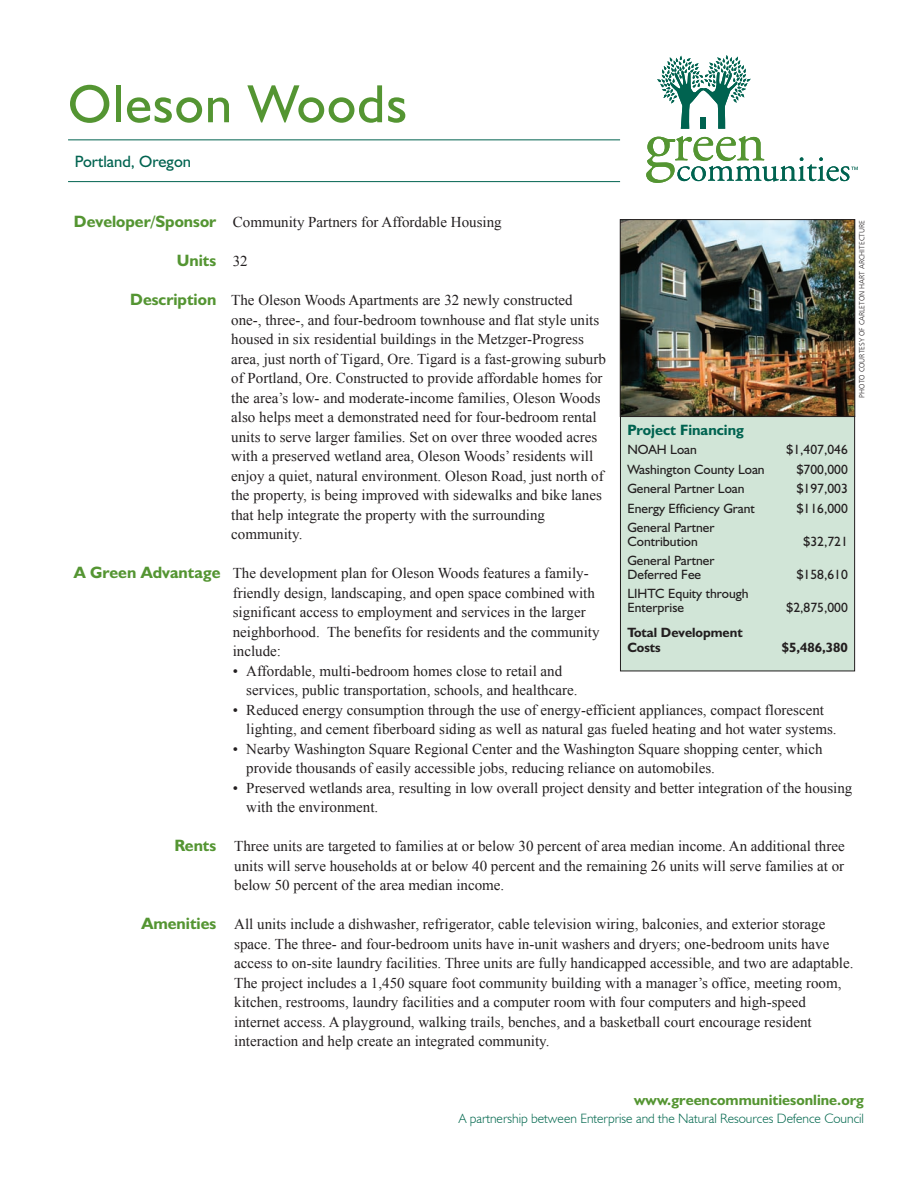
<style>
.page{position:relative;width:918px;height:1188px;background:#fff}
.page>*{position:absolute;margin:0;border:0;box-sizing:border-box;transform-origin:0 0}
.t1{font:54px "Humanist 521 BT";letter-spacing:.025em;color:#549532}
.t2{font:16.5px "Humanist 521 BT";color:#006350}
.t3{font:700 16.5px "Humanist 521 BT";color:#549532}
.t4{font:15px/19.5px "Times New Roman";color:#231f20}
.t5{font:700 15px "Humanist 521 BT";color:#549532}
.t6{font:700 15px "Humanist 521 BT";color:#006350}
.t7{font:13.5px "Humanist 521 BT";color:#231f20}
.t8{font:300 13.5px "Humanist 521 BT";color:#01674d}
.t9{font:700 13.5px "Humanist 521 BT";color:#231f20}
.t10{font:7.5px "Humanist 777 BT Light B";color:#231f20}
.s1{font-family:"Humanist 521 BT";font-weight:700;font-size:16.5px;color:#549532}
.s2{font-family:"Times New Roman";font-weight:400;font-size:15px;color:#231f20}
</style>
<div class="page">
<svg style="left:657px;top:55px;width:94px;height:74px"></svg>
<div style="left:700px;top:117px;width:6px;height:12px;background:#006350"></div>
<svg style="left:646px;top:136px;width:212px;height:47px"></svg>
<hr style="left:68px;top:139px;width:552px;height:1px;background:#006350">
<hr style="left:68px;top:181px;width:552px;height:1px;background:#006350">
<div style="left:621px;top:416px;width:234px;height:255px;background:#d1e5d7"></div>
<div style="left:620px;top:416px;width:235px;height:255px;border:1px solid #231f20"></div>
<img style="left:622px;top:221px;width:231px;height:194px">
<div style="left:620px;top:219px;width:235px;height:198px;border:1px solid #231f20"></div>
<p class="t1" style="left:68px;top:71px;width:340px">Oleson Woods</p>
<p class="t2" style="left:75px;top:151px;width:118px">Portland, Oregon</p>
<p class="t4" style="left:74px;top:212px;width:429px"><span class="s1">Developer/Sponsor</span> Community Partners for Affordable Housing</p>
<p class="t3" style="left:177px;top:251px;width:73px">Units <span class="s2">32</span></p>
<p class="t4" style="left:231px;top:290px;width:376px;text-indent:-101px"><span class="s1">Description</span> The Oleson Woods Apartments are 32 newly constructed one-, three-, and four-bedroom townhouse and flat style units housed in six residential buildings in the Metzger-Progress area, just north of Tigard, Ore. Tigard is a fast-growing suburb of Portland, Ore. Constructed to provide affordable homes for the area’s low- and moderate-income families, Oleson Woods also helps meet a demonstrated need for four-bedroom rental units to serve larger families. Set on over three wooded acres with a preserved wetland area, Oleson Woods’ residents will enjoy a quiet, natural environment. Oleson Road, just north of the property, is being improved with sidewalks and bike lanes that help integrate the property with the surrounding community.</p>
<p class="t4" style="left:233px;top:563px;width:368px;text-indent:-159px"><span class="s1">A Green Advantage</span> The development plan for Oleson Woods features a family&shy;friendly design, landscaping, and open space combined with significant access to employment and services in the larger neighborhood. The benefits for residents and the community include:</p>
<p class="t4" style="left:246px;top:661px;width:333px;text-indent:-14px">• Affordable, multi-bedroom homes close to retail and services, public transportation, schools, and healthcare.</p>
<p class="t4" style="left:246px;top:700px;width:592px;text-indent:-14px">• Reduced energy consumption through the use of energy-efficient appliances, compact florescent lighting, and cement fiberboard siding as well as natural gas fueled heating and hot water systems.</p>
<p class="t4" style="left:246px;top:739px;width:578px;text-indent:-14px">• Nearby Washington Square Regional Center and the Washington Square shopping center, which provide thousands of easily accessible jobs, reducing reliance on automobiles.</p>
<p class="t4" style="left:246px;top:778px;width:608px;text-indent:-14px">• Preserved wetlands area, resulting in low overall project density and better integration of the housing with the environment.</p>
<p class="t4" style="left:234px;top:836px;width:612px;text-align:justify;text-indent:-60px"><span class="s1">Rents</span> Three units are targeted to families at or below 30 percent of area median income. An additional three units will serve households at or below 40 percent and the remaining 26 units will serve families at or below 50 percent of the area median income.</p>
<p class="t4" style="left:234px;top:914px;width:621px;text-indent:-93px"><span class="s1">Amenities</span> All units include a dishwasher, refrigerator, cable television wiring, balconies, and exterior storage space. The three- and four-bedroom units have in-unit washers and dryers; one-bedroom units have access to on-site laundry facilities. Three units are fully handicapped accessible, and two are adaptable.<br>The project includes a 1,450 square foot community building with a manager’s office, meeting room, kitchen, restrooms, laundry facilities and a computer room with four computers and high-speed internet access. A playground, walking trails, benches, and a basketball court encourage resident interaction and help create an integrated community.</p>
<p class="t10" style="left:857px;top:398px;width:179px;rotate:-90deg">PHOTO COURTESY OF CARLETON HART ARCHITECTURE</p>
<p class="t6" style="left:627px;top:421px;width:118px">Project Financing</p>
<p class="t7" style="left:627px;top:442px;width:71px">NOAH Loan</p>
<p class="t7" style="left:787px;top:442px;width:63px">$1,407,046</p>
<p class="t7" style="left:627px;top:461px;width:139px">Washington County Loan</p>
<p class="t7" style="left:797px;top:461px;width:53px">$700,000</p>
<p class="t7" style="left:627px;top:481px;width:119px">General Partner Loan</p>
<p class="t7" style="left:797px;top:481px;width:53px">$197,003</p>
<p class="t7" style="left:627px;top:500px;width:129px">Energy Efficiency Grant</p>
<p class="t7" style="left:797px;top:500px;width:53px">$116,000</p>
<p class="t7" style="left:627px;top:520px;width:89px">General Partner</p>
<p class="t7" style="left:627px;top:533px;width:72px">Contribution</p>
<p class="t7" style="left:804px;top:533px;width:46px">$32,721</p>
<p class="t7" style="left:627px;top:553px;width:89px">General Partner</p>
<p class="t7" style="left:627px;top:566px;width:75px">Deferred Fee</p>
<p class="t7" style="left:797px;top:566px;width:53px">$158,610</p>
<p class="t7" style="left:627px;top:586px;width:123px">LIHTC Equity through</p>
<p class="t7" style="left:627px;top:599px;width:58px">Enterprise</p>
<p class="t7" style="left:787px;top:599px;width:63px">$2,875,000</p>
<p class="t9" style="left:627px;top:624px;width:117px">Total Development</p>
<p class="t9" style="left:627px;top:639px;width:35px">Costs</p>
<p class="t9" style="left:782px;top:639px;width:68px">$5,486,380</p>
<p class="t5" style="left:634px;top:1091px;width:231px">www.greencommunitiesonline.org</p>
<p class="t8" style="left:459px;top:1110px;width:407px">A partnership between Enterprise and the Natural Resources Defence Council</p>
</div>
